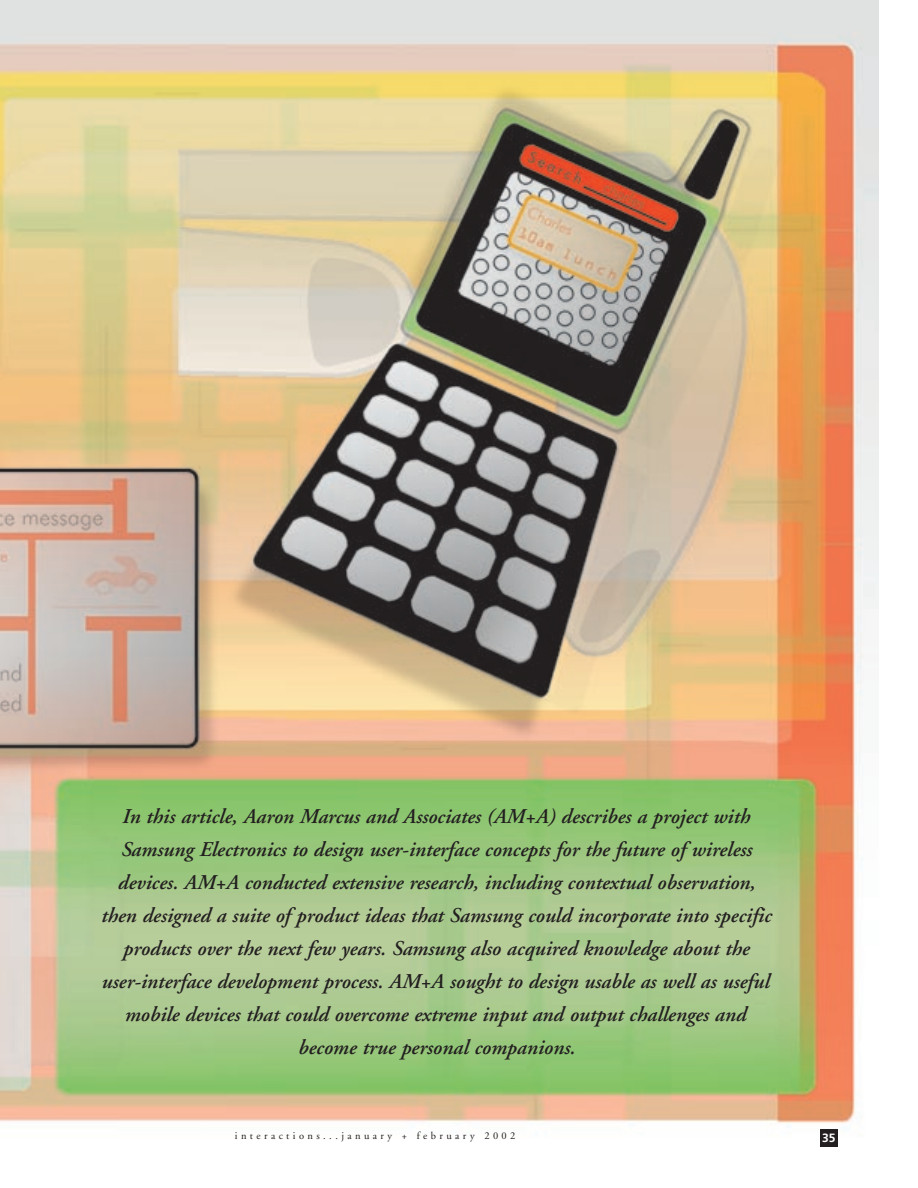
<style>
.page{position:relative;width:918px;height:1188px;background:#fff}
.page>*{position:absolute;margin:0;border:0;box-sizing:border-box;transform-origin:0 0}
.t1{font:italic 600 21px/33px "Adobe Garamond";color:#231f20;text-align:center}
.t2{font:700 12px "Frutiger";color:#fff}
.t3{font:10.5px "Adobe Garamond";letter-spacing:.325em;color:#231f20}
</style>
<div class="page">
<img style="left:0;top:0;width:879px;height:1130px">
<div style="left:820px;top:1130px;width:18px;height:18px;background:#231f20"></div>
<p class="t1" style="left:100px;top:802px;width:672px">In this article, Aaron Marcus and Associates (AM+A) describes a project with Samsung Electronics to design user-interface concepts for the future of wireless devices. AM+A conducted extensive research, including contextual observation, then designed a suite of product ideas that Samsung could incorporate into specific products over the next few years. Samsung also acquired knowledge about the user-interface development process. AM+A sought to design usable as well as useful mobile devices that could overcome extreme input and output challenges and become true personal companions.</p>
<p class="t3" style="left:235px;top:1131px;width:282px">interactions...january + february 2002</p>
<p class="t2" style="left:822px;top:1133px;width:15px">35</p>
</div>
